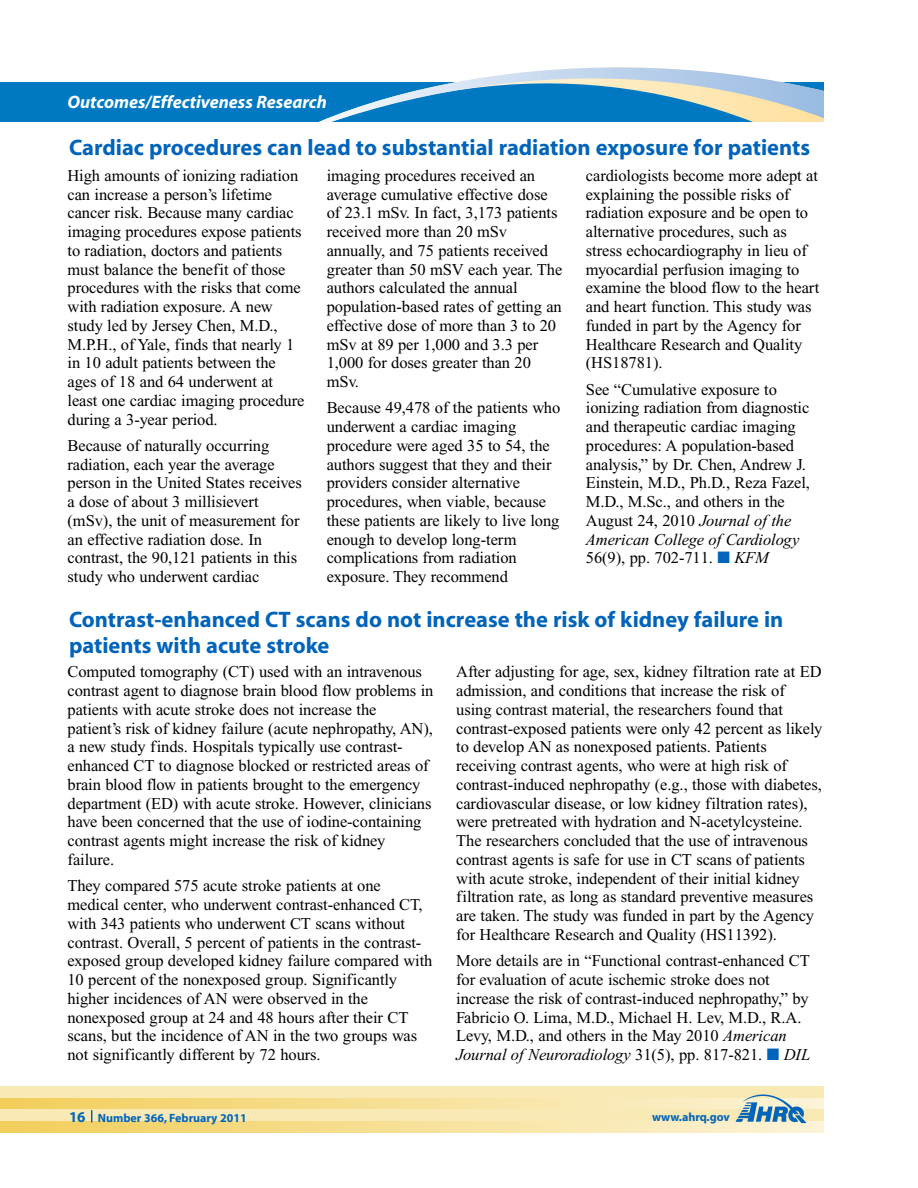
<style>
.page{position:relative;width:918px;height:1188px;background:#fff}
.page>*{position:absolute;margin:0;border:0;box-sizing:border-box;transform-origin:0 0}
.t1{font:700 22.5px/25.5px "Myriad";color:#0064ba}
.t2{font:italic 700 18px "Myriad";color:#fff}
.t3{font:16.5px/18.8px "Times New Roman";letter-spacing:-.005em;color:#000}
.t4{font:700 12px "Myriad";color:#0064ba}
.s1{font-style:italic}
.s2{color:#0064ba}
.s3{font-size:15px}
</style>
<div class="page">
<div style="left:0;top:1087px;width:823px;height:45px;background:#f9e9b4"></div>
<svg style="left:0;top:1099px;width:823px;height:10px"></svg>
<svg style="left:0;top:1122px;width:823px;height:10px"></svg>
<svg style="left:91px;top:1110px;width:1px;height:12px"></svg>
<img style="left:733px;top:1094px;width:75px;height:30px">
<div style="left:0;top:83px;width:824px;height:39px;background:#0079c2"></div>
<svg style="left:275px;top:67px;width:549px;height:55px"></svg>
<p class="t2" style="left:68px;top:96px;width:261px">Outcomes/Effectiveness Research</p>
<h1 class="t1" style="left:69px;top:137px;width:743px">Cardiac procedures can lead to substantial radiation exposure for patients</h1>
<p class="t3" style="left:68px;top:168px;width:239px">High amounts of ionizing radiation can increase a person’s lifetime cancer risk. Because many cardiac imaging procedures expose patients to radiation, doctors and patients must balance the benefit of those procedures with the risks that come with radiation exposure. A new study led by Jersey Chen, M.D.,<br>M.P.H., of Yale, finds that nearly 1 in 10 adult patients between the ages of 18 and 64 underwent at least one cardiac imaging procedure during a 3-year period.</p>
<p class="t3" style="left:68px;top:438px;width:236px">Because of naturally occurring radiation, each year the average person in the United States receives a dose of about 3 millisievert (mSv), the unit of measurement for an effective radiation dose. In contrast, the 90,121 patients in this study who underwent cardiac</p>
<p class="t3" style="left:327px;top:168px;width:237px">imaging procedures received an average cumulative effective dose of 23.1 mSv. In fact, 3,173 patients received more than 20 mSv annually, and 75 patients received greater than 50 mSV each year. The authors calculated the annual population-based rates of getting an effective dose of more than 3 to 20 mSv at 89 per 1,000 and 3.3 per<br>1,000 for doses greater than 20 mSv.</p>
<p class="t3" style="left:327px;top:400px;width:235px">Because 49,478 of the patients who underwent a cardiac imaging procedure were aged 35 to 54, the authors suggest that they and their providers consider alternative procedures, when viable, because these patients are likely to live long enough to develop long-term complications from radiation exposure. They recommend</p>
<p class="t3" style="left:586px;top:168px;width:235px">cardiologists become more adept at explaining the possible risks of radiation exposure and be open to alternative procedures, such as stress echocardiography in lieu of myocardial perfusion imaging to examine the blood flow to the heart and heart function. This study was funded in part by the Agency for<br>Healthcare Research and Quality (HS18781).</p>
<p class="t3" style="left:586px;top:381px;width:226px">See “Cumulative exposure to ionizing radiation from diagnostic and therapeutic cardiac imaging procedures: A population-based analysis,” by Dr. Chen, Andrew J.<br>Einstein, M.D., Ph.D., Reza Fazel,<br>M.D., M.Sc., and others in the<br>August 24, 2010 <span class="s1">Journal of the<br>American College of Cardiology<br></span>56(9), pp. 702-711. <span class="s2">■</span> <span class="s1">KFM</span></p>
<h1 class="t1" style="left:69px;top:609px;width:716px">Contrast-enhanced CT scans do not increase the risk of kidney failure in patients with acute stroke</h1>
<p class="t3" style="left:67px;top:664px;width:367px">Computed tomography (CT) used with an intravenous contrast agent to diagnose brain blood flow problems in patients with acute stroke does not increase the patient’s risk of kidney failure (acute nephropathy, AN), a new study finds. Hospitals typically use contrast&shy;enhanced CT to diagnose blocked or restricted areas of brain blood flow in patients brought to the emergency department (ED) with acute stroke. However, clinicians have been concerned that the use of iodine-containing contrast agents might increase the risk of kidney failure.</p>
<p class="t3" style="left:67px;top:878px;width:367px">They compared 575 acute stroke patients at one medical center, who underwent contrast-enhanced CT, with 343 patients who underwent CT scans without contrast. Overall, 5 percent of patients in the contrast&shy;exposed group developed kidney failure compared with 10 percent of the nonexposed group. Significantly higher incidences of AN were observed in the nonexposed group at 24 and 48 hours after their CT scans, but the incidence of AN in the two groups was not significantly different by 72 hours.</p>
<p class="t3" style="left:456px;top:664px;width:368px">After adjusting for age, sex, kidney filtration rate at ED admission, and conditions that increase the risk of using contrast material, the researchers found that contrast-exposed patients were only 42 percent as likely to develop AN as nonexposed patients. Patients receiving contrast agents, who were at high risk of contrast-induced nephropathy (e.g., those with diabetes, cardiovascular disease, or low kidney filtration rates), were pretreated with hydration and N-acetylcysteine.<br>The researchers concluded that the use of intravenous contrast agents is safe for use in CT scans of patients with acute stroke, independent of their initial kidney filtration rate, as long as standard preventive measures are taken. The study was funded in part by the Agency for Healthcare Research and Quality (HS11392).</p>
<p class="t3" style="left:456px;top:953px;width:356px">More details are in “Functional contrast-enhanced CT for evaluation of acute ischemic stroke does not increase the risk of contrast-induced nephropathy,” by Fabricio O. Lima, M.D., Michael H. Lev, M.D., R.A.<br>Levy, M.D., and others in the May 2010 <span class="s1">American Journal of Neuroradiology</span> 31(5), pp. 817-821. <span class="s2">■</span> <span class="s1">DIL</span></p>
<p class="t4" style="left:69px;top:1114px;width:179px"><span class="s3">16</span> Number 366, February 2011</p>
<p class="t4" style="left:652px;top:1113px;width:79px">www.ahrq.gov</p>
</div>
